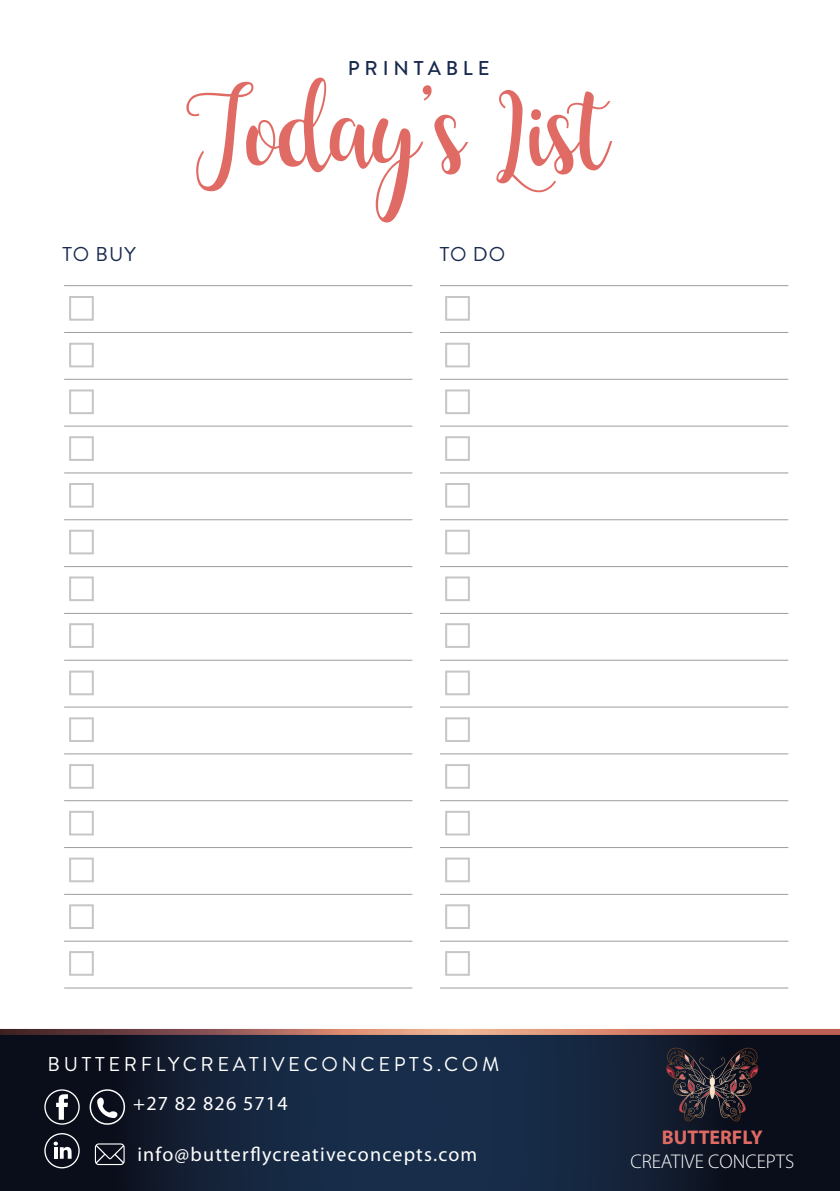
<style>
.page{position:relative;width:840px;height:1191px;background:#fff}
.page>*{position:absolute;margin:0;border:0;box-sizing:border-box;transform-origin:0 0}
.t1{font:89.4px "Buttercup Sample";color:#e06b64}
.t2{font:20px "Myriad Pro";letter-spacing:.06em;color:#fff}
.t3{font:20px "Brandon Grotesque";letter-spacing:.18em;color:#fff}
.t4{font:500 20px "Brandon Grotesque";letter-spacing:.24em;color:#1a2b4f}
.t5{font:20px "Brandon Grotesque";letter-spacing:.05em;color:#1a2b4f}
.t6{font:300 19.8px "Myriad Pro";color:#fff}
.t7{font:700 19.8px "Myriad Pro";color:#e06b64}
</style>
<div class="page">
<svg style="left:0;top:1035px;width:839px;height:156px;background:#121f35"></svg>
<svg style="left:88px;top:1086px;width:40px;height:42px;background:#373944"></svg>
<div style="left:44px;top:1133px;width:36px;height:35px;border:1px solid #fff;border-radius:50%"></div>
<svg style="left:53px;top:1141px;width:19px;height:17px"></svg>
<div style="left:44px;top:1089px;width:36px;height:35px;border:1px solid #fff;border-radius:50%"></div>
<svg style="left:56px;top:1094px;width:12px;height:25px"></svg>
<svg style="left:95px;top:1143px;width:30px;height:22px"></svg>
<svg style="left:665px;top:1047px;width:92px;height:74px;background:#2f2830"></svg>
<hr style="left:440px;top:285px;width:347px;height:1px;background:#9d9d9c">
<hr style="left:440px;top:332px;width:347px;height:1px;background:#9d9d9c">
<hr style="left:440px;top:379px;width:347px;height:1px;background:#9d9d9c">
<hr style="left:440px;top:426px;width:347px;height:1px;background:#9d9d9c">
<hr style="left:440px;top:472px;width:347px;height:1px;background:#9d9d9c">
<hr style="left:440px;top:519px;width:347px;height:1px;background:#9d9d9c">
<hr style="left:440px;top:566px;width:347px;height:1px;background:#9d9d9c">
<hr style="left:440px;top:613px;width:347px;height:1px;background:#9d9d9c">
<hr style="left:440px;top:660px;width:347px;height:1px;background:#9d9d9c">
<hr style="left:440px;top:706px;width:347px;height:1px;background:#9d9d9c">
<hr style="left:440px;top:753px;width:347px;height:1px;background:#9d9d9c">
<hr style="left:440px;top:800px;width:347px;height:1px;background:#9d9d9c">
<hr style="left:440px;top:847px;width:347px;height:1px;background:#9d9d9c">
<hr style="left:440px;top:894px;width:347px;height:1px;background:#9d9d9c">
<hr style="left:440px;top:941px;width:347px;height:1px;background:#9d9d9c">
<hr style="left:440px;top:987px;width:347px;height:1px;background:#9d9d9c">
<hr style="left:64px;top:285px;width:348px;height:1px;background:#9d9d9c">
<hr style="left:64px;top:332px;width:348px;height:1px;background:#9d9d9c">
<hr style="left:64px;top:379px;width:348px;height:1px;background:#9d9d9c">
<hr style="left:64px;top:426px;width:348px;height:1px;background:#9d9d9c">
<hr style="left:64px;top:472px;width:348px;height:1px;background:#9d9d9c">
<hr style="left:64px;top:519px;width:348px;height:1px;background:#9d9d9c">
<hr style="left:64px;top:566px;width:348px;height:1px;background:#9d9d9c">
<hr style="left:64px;top:613px;width:348px;height:1px;background:#9d9d9c">
<hr style="left:64px;top:660px;width:348px;height:1px;background:#9d9d9c">
<hr style="left:64px;top:706px;width:348px;height:1px;background:#9d9d9c">
<hr style="left:64px;top:753px;width:348px;height:1px;background:#9d9d9c">
<hr style="left:64px;top:800px;width:348px;height:1px;background:#9d9d9c">
<hr style="left:64px;top:847px;width:348px;height:1px;background:#9d9d9c">
<hr style="left:64px;top:894px;width:348px;height:1px;background:#9d9d9c">
<hr style="left:64px;top:941px;width:348px;height:1px;background:#9d9d9c">
<hr style="left:64px;top:987px;width:348px;height:1px;background:#9d9d9c">
<svg style="left:0;top:1029px;width:839px;height:6px;background:#b16e60"></svg>
<div style="left:69px;top:296px;width:25px;height:25px;border:2px solid #c6c6c6"></div>
<div style="left:69px;top:343px;width:25px;height:24px;border:2px solid #c6c6c6"></div>
<div style="left:69px;top:389px;width:25px;height:25px;border:2px solid #c6c6c6"></div>
<div style="left:69px;top:436px;width:25px;height:25px;border:2px solid #c6c6c6"></div>
<div style="left:69px;top:483px;width:25px;height:24px;border:2px solid #c6c6c6"></div>
<div style="left:69px;top:530px;width:25px;height:24px;border:2px solid #c6c6c6"></div>
<div style="left:69px;top:576px;width:25px;height:25px;border:2px solid #c6c6c6"></div>
<div style="left:69px;top:623px;width:25px;height:25px;border:2px solid #c6c6c6"></div>
<div style="left:69px;top:670px;width:25px;height:25px;border:2px solid #c6c6c6"></div>
<div style="left:69px;top:717px;width:25px;height:25px;border:2px solid #c6c6c6"></div>
<div style="left:69px;top:764px;width:25px;height:24px;border:2px solid #c6c6c6"></div>
<div style="left:69px;top:811px;width:25px;height:24px;border:2px solid #c6c6c6"></div>
<div style="left:69px;top:857px;width:25px;height:25px;border:2px solid #c6c6c6"></div>
<div style="left:69px;top:904px;width:25px;height:25px;border:2px solid #c6c6c6"></div>
<div style="left:69px;top:951px;width:25px;height:24px;border:2px solid #c6c6c6"></div>
<div style="left:445px;top:296px;width:24px;height:25px;border:2px solid #c6c6c6"></div>
<div style="left:445px;top:343px;width:24px;height:24px;border:2px solid #c6c6c6"></div>
<div style="left:445px;top:389px;width:24px;height:25px;border:2px solid #c6c6c6"></div>
<div style="left:445px;top:436px;width:24px;height:25px;border:2px solid #c6c6c6"></div>
<div style="left:445px;top:483px;width:24px;height:24px;border:2px solid #c6c6c6"></div>
<div style="left:445px;top:530px;width:24px;height:24px;border:2px solid #c6c6c6"></div>
<div style="left:445px;top:576px;width:24px;height:25px;border:2px solid #c6c6c6"></div>
<div style="left:445px;top:623px;width:24px;height:25px;border:2px solid #c6c6c6"></div>
<div style="left:445px;top:670px;width:24px;height:25px;border:2px solid #c6c6c6"></div>
<div style="left:445px;top:717px;width:24px;height:25px;border:2px solid #c6c6c6"></div>
<div style="left:445px;top:764px;width:24px;height:24px;border:2px solid #c6c6c6"></div>
<div style="left:445px;top:811px;width:24px;height:24px;border:2px solid #c6c6c6"></div>
<div style="left:445px;top:857px;width:24px;height:25px;border:2px solid #c6c6c6"></div>
<div style="left:445px;top:904px;width:24px;height:25px;border:2px solid #c6c6c6"></div>
<div style="left:445px;top:951px;width:24px;height:24px;border:2px solid #c6c6c6"></div>
<p class="t5" style="left:62px;top:241px;width:75px">TO BUY</p>
<p class="t4" style="left:348px;top:54px;width:143px">PRINTABLE</p>
<h1 class="t1" style="left:185px;top:86px;width:422px">Today’s List</h1>
<p class="t5" style="left:439px;top:241px;width:67px">TO DO</p>
<p class="t3" style="left:48px;top:1050px;width:453px">BUTTERFLYCREATIVECONCEPTS.COM</p>
<p class="t2" style="left:133px;top:1092px;width:156px">+27 82 826 5714</p>
<p class="t2" style="left:137px;top:1143px;width:341px">info@butterflycreativeconcepts.com</p>
<p class="t7" style="left:661px;top:1126px;width:102px">BUTTERFLY</p>
<p class="t6" style="left:630px;top:1150px;width:165px">CREATIVE CONCEPTS</p>
</div>
